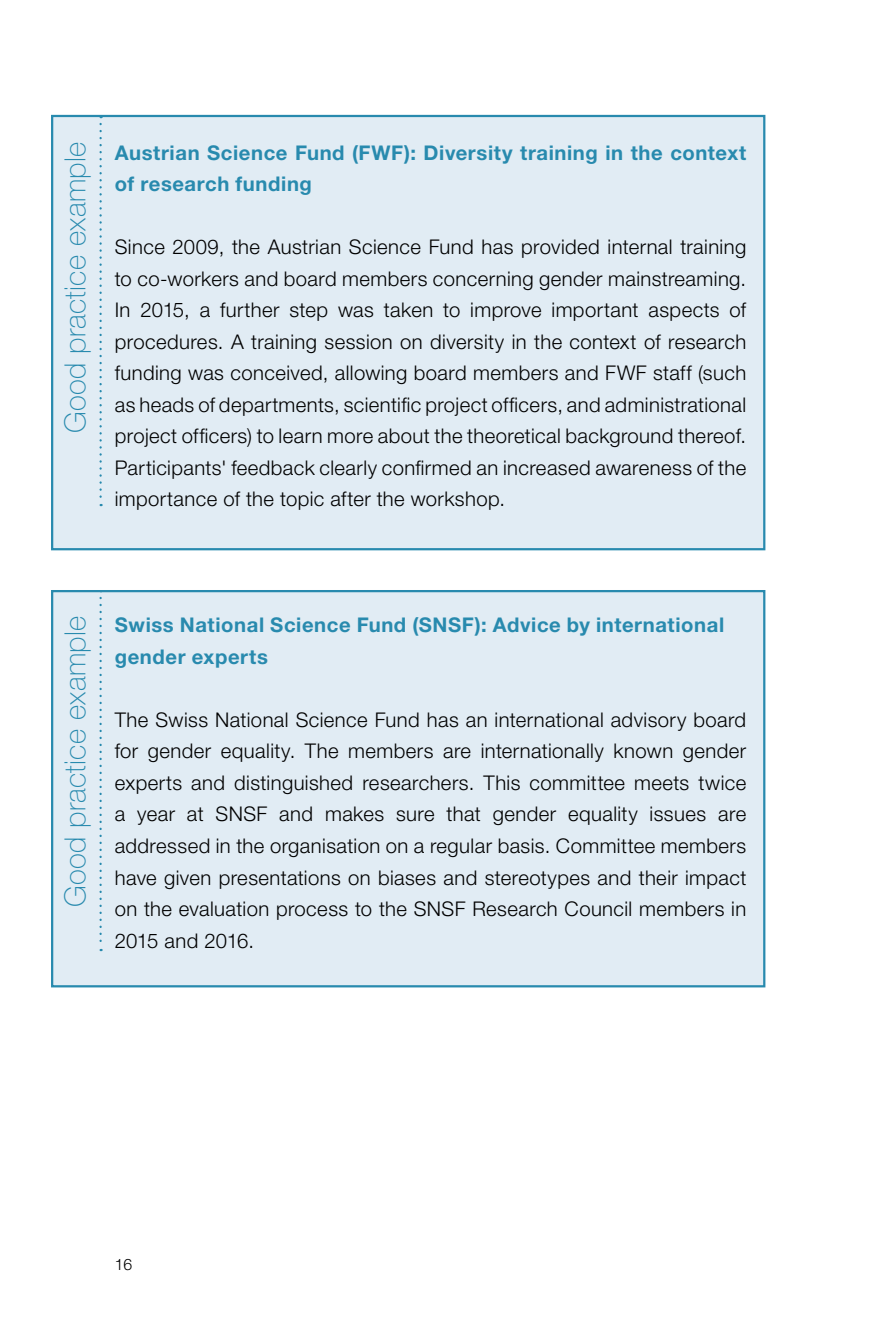
<style>
.page{position:relative;width:893px;height:1340px;background:#fff}
.page>*{position:absolute;margin:0;border:0;box-sizing:border-box;transform-origin:0 0}
.t1{font:100 29.25px "Helvetica Neue LT Std";letter-spacing:.01em;color:#288aae}
.t2{font:300 20.25px/31.5px "Helvetica Neue LT Std";letter-spacing:.02em;color:#000;text-align:justify}
.t3{font:700 20.25px/31.5px "Helvetica Neue LT Std";letter-spacing:.03em;color:#288aae}
.t4{font:300 15.75px "Helvetica Neue LT Std";color:#000}
</style>
<div class="page">
<div style="left:51px;top:115px;width:714px;height:435px;background:#e1ecf4;border:2px solid #288aae"></div>
<div style="left:51px;top:590px;width:714px;height:397px;background:#e1ecf4;border:2px solid #288aae"></div>
<svg style="left:99px;top:124px;width:3px;height:382px"></svg>
<svg style="left:99px;top:598px;width:3px;height:353px"></svg>
<h1 class="t1" style="left:59px;top:433px;width:292px;rotate:-90deg">Good practice example</h1>
<p class="t3" style="left:115px;top:136px;width:633px">Austrian Science Fund (FWF): Diversity training in the context of research funding</p>
<p class="t2" style="left:115px;top:231px;width:633px">Since 2009, the Austrian Science Fund has provided internal training to co-workers and board members concerning gender mainstreaming.<br>In 2015, a further step was taken to improve important aspects of procedures. A training session on diversity in the context of research funding was conceived, allowing board members and FWF staff (such as heads of departments, scientific project officers, and administrational project officers) to learn more about the theoretical background thereof.<br>Participants' feedback clearly confirmed an increased awareness of the importance of the topic after the workshop.</p>
<h1 class="t1" style="left:59px;top:907px;width:292px;rotate:-90deg">Good practice example</h1>
<p class="t3" style="left:115px;top:609px;width:611px">Swiss National Science Fund (SNSF): Advice by international gender experts</p>
<p class="t2" style="left:115px;top:703px;width:633px">The Swiss National Science Fund has an international advisory board for gender equality. The members are internationally known gender experts and distinguished researchers. This committee meets twice a year at SNSF and makes sure that gender equality issues are addressed in the organisation on a regular basis. Committee members have given presentations on biases and stereotypes and their impact on the evaluation process to the SNSF Research Council members in 2015 and 2016.</p>
<p class="t4" style="left:115px;top:1255px;width:19px">16</p>
</div>
